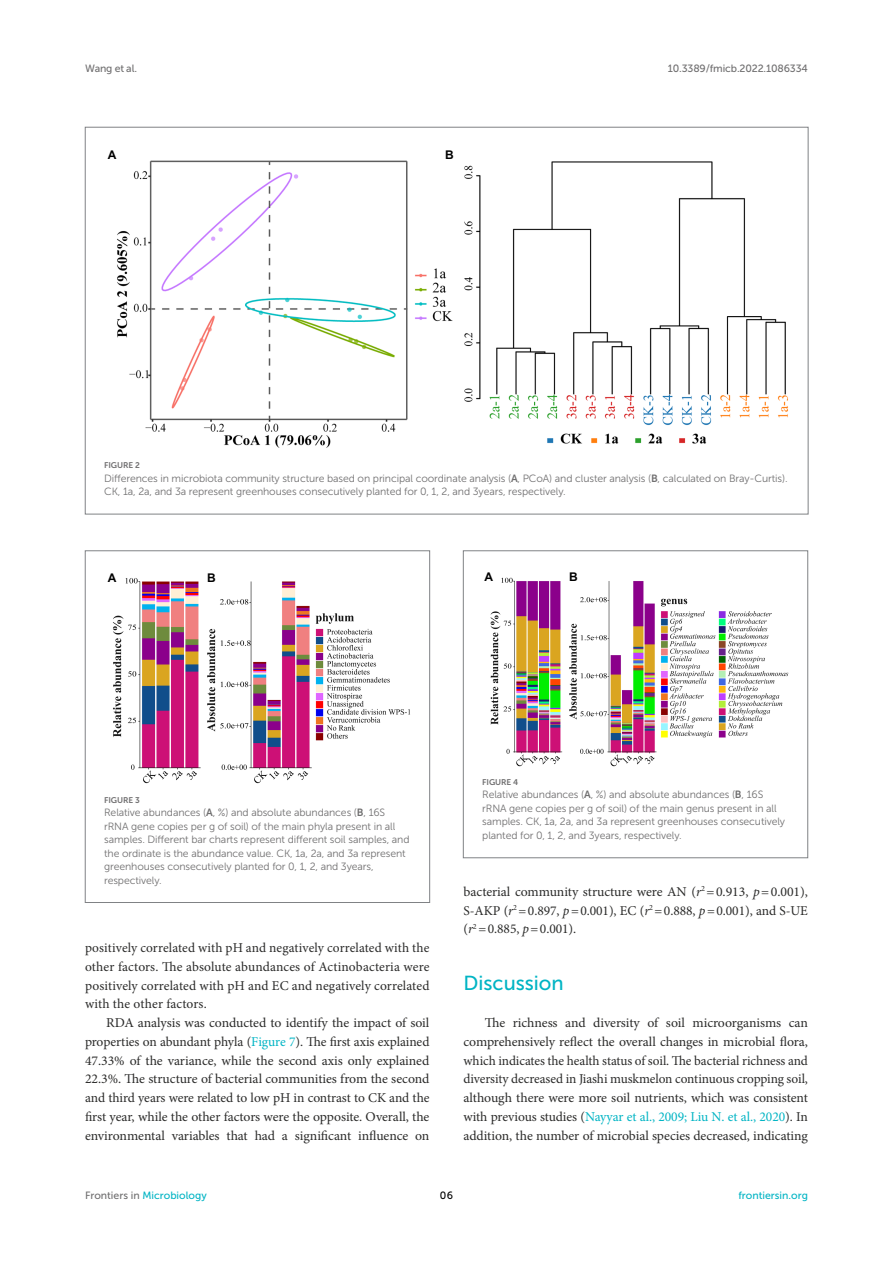
<style>
.page{position:relative;width:893px;height:1263px;background:#fff}
.page>*{position:absolute;margin:0;border:0;box-sizing:border-box;transform-origin:0 0}
.HEAD_1{font:20.25px "Museo Sans 500";color:#00b4c4}
.TEXT_FLUSH{font:13.5px/18.8px "Minion Pro";color:#2b2b2a;text-align:justify}
.TEXT{font:13.5px/18.8px "Minion Pro";letter-spacing:-.005em;color:#2b2b2a;text-align:justify}
.t1{font:700 12px "Arial";color:#000}
.FIG_LEG{font:10.5px/13.5px "Museo Sans 300";letter-spacing:-.01em;color:#706f70}
.t2{font:10.5px "Museo Sans 500";color:#00b4c4}
.t3{font:10.5px "Museo Sans 500";letter-spacing:-.015em;color:#706f70}
.t4{font:10.5px "Museo Sans 500";color:#000}
.FIG_HD{font:8.25px "Museo Sans 700";letter-spacing:-.01em;color:#706f70}
.s1{font-family:"Museo Sans 700"}
.s2{color:#00b4c4}
.s3{font-style:italic}
.s4{color:#706f70}
</style>
<div class="page">
<img style="left:117px;top:160px;width:671px;height:288px">
<img style="left:113px;top:578px;width:297px;height:206px">
<div style="left:85px;top:551px;width:345px;height:352px;border:1px solid #808285"></div>
<img style="left:490px;top:577px;width:299px;height:189px">
<div style="left:463px;top:551px;width:345px;height:307px;border:1px solid #808285"></div>
<p class="t3" style="left:85px;top:63px;width:53px">Wang et al.</p>
<p class="t3" style="left:668px;top:63px;width:141px">10.3389/fmicb.2022.1086334</p>
<p class="t1" style="left:108px;top:146px;width:10px">A</p>
<p class="t1" style="left:445px;top:146px;width:10px">B</p>
<p class="FIG_HD" style="left:104px;top:461px;width:37px">FIGURE 2</p>
<p class="FIG_LEG" style="left:104px;top:471px;width:685px">Differences in microbiota community structure based on principal coordinate analysis (<span class="s1">A</span>, PCoA) and cluster analysis (<span class="s1">B</span>, calculated on Bray-Curtis).<br>CK, 1a, 2a, and 3a represent greenhouses consecutively planted for 0, 1, 2, and 3 years, respectively.</p>
<p class="t1" style="left:108px;top:570px;width:10px">A</p>
<p class="t1" style="left:207px;top:570px;width:10px">B</p>
<p class="t1" style="left:484px;top:568px;width:10px">A</p>
<p class="t1" style="left:569px;top:568px;width:10px">B</p>
<p class="FIG_HD" style="left:104px;top:795px;width:37px">FIGURE 3</p>
<p class="FIG_LEG" style="left:104px;top:806px;width:307px">Relative abundances (<span class="s1">A</span>, %) and absolute abundances (<span class="s1">B</span>, 16S rRNA gene copies per g of soil) of the main phyla present in all samples. Different bar charts represent different soil samples, and the ordinate is the abundance value. CK, 1a, 2a, and 3a represent greenhouses consecutively planted for 0, 1, 2, and 3 years, respectively.</p>
<p class="TEXT_FLUSH" style="left:85px;top:938px;width:346px">positively correlated with pH and negatively correlated with the other factors. The absolute abundances of Actinobacteria were positively correlated with pH and EC and negatively correlated with the other factors.</p>
<p class="TEXT" style="left:85px;top:1013px;width:346px;text-indent:21px">RDA analysis was conducted to identify the impact of soil properties on abundant phyla (<span class="s2">Figure 7</span>). The first axis explained 47.33% of the variance, while the second axis only explained 22.3%. The structure of bacterial communities from the second and third years were related to low pH in contrast to CK and the first year, while the other factors were the opposite. Overall, the environmental variables that had a significant influence on</p>
<p class="FIG_HD" style="left:482px;top:777px;width:37px">FIGURE 4</p>
<p class="FIG_LEG" style="left:482px;top:788px;width:304px">Relative abundances (<span class="s1">A</span>, %) and absolute abundances (<span class="s1">B</span>, 16S rRNA gene copies per g of soil) of the main genus present in all samples. CK, 1a, 2a, and 3a represent greenhouses consecutively planted for 0, 1, 2, and 3 years, respectively.</p>
<p class="TEXT" style="left:463px;top:882px;width:346px">bacterial community structure were AN (<span class="s3">r</span><sup>2</sup> =0.913, <span class="s3">p</span>=0.001), S-AKP (<span class="s3">r</span><sup>2</sup> =0.897, <span class="s3">p</span>=0.001), EC (<span class="s3">r</span><sup>2</sup> =0.888, <span class="s3">p</span>=0.001), and S-UE (<span class="s3">r</span><sup>2</sup> =0.885, <span class="s3">p</span>=0.001).</p>
<p class="HEAD_1" style="left:463px;top:971px;width:102px">Discussion</p>
<p class="TEXT_FLUSH" style="left:463px;top:1013px;width:346px;text-indent:21px">The richness and diversity of soil microorganisms can comprehensively reflect the overall changes in microbial flora, which indicates the health status of soil. The bacterial richness and diversity decreased in Jiashi muskmelon continuous cropping soil, although there were more soil nutrients, which was consistent with previous studies (<span class="s2">Nayyar et al., 2009; Liu N. et al., 2020</span>). In addition, the number of microbial species decreased, indicating</p>
<p class="t2" style="left:85px;top:1190px;width:123px"><span class="s4">Frontiers in</span> Microbiology</p>
<p class="t4" style="left:440px;top:1190px;width:15px">06</p>
<p class="t2" style="left:738px;top:1190px;width:71px">frontiersin.org</p>
</div>
